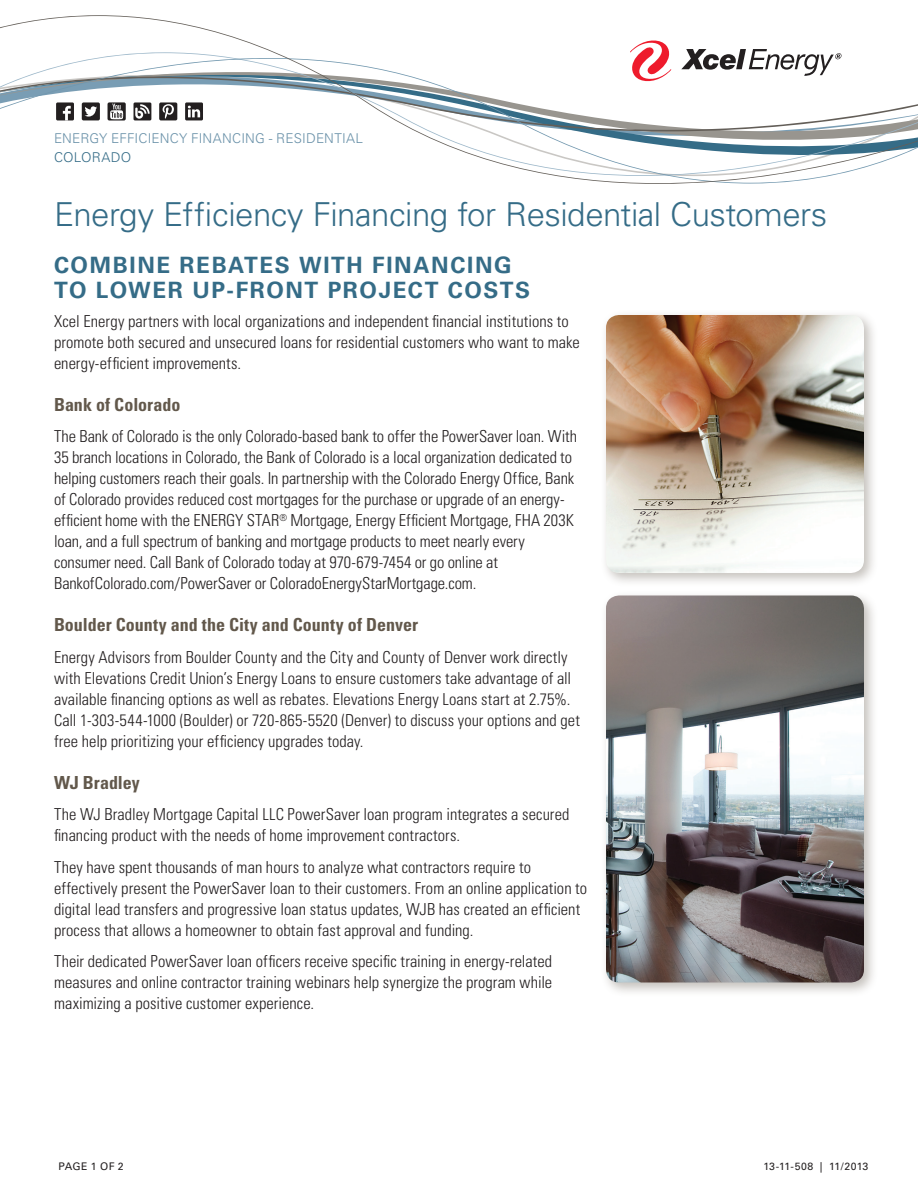
<style>
.page{position:relative;width:918px;height:1188px;background:#fff}
.page>*{position:absolute;margin:0;border:0;box-sizing:border-box;transform-origin:0 0}
.Sheet_title{font:300 33px "Univers LT Std";letter-spacing:-.015em;color:#356c87}
.Sheet_title-2{font:700 22.5px/25.5px "Univers LT Std";letter-spacing:.07em;color:#356c87}
.t1{font:700 condensed 18px "Univers LT Std";color:#62584b}
.t2{font:300 condensed 16.5px/21px "Univers LT Std";color:#231f20}
.t3{font:300 13.5px/19.5px "Univers LT Std";letter-spacing:.01em;color:#6890a8}
.t4{font:10.5px "Univers";letter-spacing:.02em;color:#231f20}
.s1{color:#356c87}
</style>
<div class="page">
<svg style="left:0;top:15px;width:918px;height:169px"></svg>
<svg style="left:630px;top:40px;width:41px;height:41px"></svg>
<svg style="left:681px;top:49px;width:160px;height:27px"></svg>
<div style="left:600px;top:309px;width:278px;height:278px;background:#62584b;opacity:.38"></div>
<img style="left:606px;top:315px;width:258px;height:258px">
<div style="left:600px;top:590px;width:278px;height:407px;background:#62584b;opacity:.38"></div>
<img style="left:606px;top:596px;width:258px;height:386px">
<div style="left:134px;top:102px;width:17px;height:18px;background:#231f20;border-radius:2px"></div>
<svg style="left:135px;top:104px;width:15px;height:15px"></svg>
<div style="left:56px;top:102px;width:18px;height:18px;background:#231f20;border-radius:2px"></div>
<svg style="left:63px;top:106px;width:8px;height:14px"></svg>
<svg style="left:108px;top:102px;width:18px;height:19px"></svg>
<div style="left:82px;top:102px;width:18px;height:18px;background:#231f20;border-radius:2px"></div>
<svg style="left:85px;top:106px;width:12px;height:11px"></svg>
<div style="left:185px;top:102px;width:18px;height:18px;background:#231f20;border-radius:2px"></div>
<svg style="left:188px;top:106px;width:12px;height:11px"></svg>
<div style="left:159px;top:102px;width:18px;height:18px;background:#231f20;border-radius:2px"></div>
<svg style="left:163px;top:104px;width:11px;height:15px"></svg>
<p class="t3" style="left:54px;top:128px;width:311px">ENERGY EFFICIENCY FINANCING - RESIDENTIAL<br><span class="s1">COLORADO</span></p>
<p class="Sheet_title" style="left:54px;top:195px;width:775px">Energy Efficiency Financing for Residential Customers</p>
<p class="Sheet_title-2" style="left:54px;top:252px;width:478px">COMBINE REBATES WITH FINANCING<br>TO LOWER UP-FRONT PROJECT COSTS</p>
<p class="t2" style="left:54px;top:311px;width:527px">Xcel Energy partners with local organizations and independent financial institutions to promote both secured and unsecured loans for residential customers who want to make energy-efficient improvements.</p>
<p class="t1" style="left:54px;top:394px;width:128px">Bank of Colorado</p>
<p class="t2" style="left:54px;top:426px;width:525px">The Bank of Colorado is the only Colorado-based bank to offer the PowerSaver loan. With 35 branch locations in Colorado, the Bank of Colorado is a local organization dedicated to helping customers reach their goals. In partnership with the Colorado Energy Office, Bank of Colorado provides reduced cost mortgages for the purchase or upgrade of an energy&shy;efficient home with the ENERGY STAR<sup>®</sup> Mortgage, Energy Efficient Mortgage, FHA 203K loan, and a full spectrum of banking and mortgage products to meet nearly every consumer need. Call Bank of Colorado today at 970-679-7454 or go online at BankofColorado.com/PowerSaver or ColoradoEnergyStarMortgage.com.</p>
<p class="t1" style="left:54px;top:614px;width:366px">Boulder County and the City and County of Denver</p>
<p class="t2" style="left:54px;top:647px;width:527px">Energy Advisors from Boulder County and the City and County of Denver work directly with Elevations Credit Union’s Energy Loans to ensure customers take advantage of all available financing options as well as rebates. Elevations Energy Loans start at 2.75%.<br>Call 1-303-544-1000 (Boulder) or 720-865-5520 (Denver) to discuss your options and get free help prioritizing your efficiency upgrades today.</p>
<p class="t1" style="left:54px;top:772px;width:87px">WJ Bradley</p>
<p class="t2" style="left:54px;top:804px;width:517px">The WJ Bradley Mortgage Capital LLC PowerSaver loan program integrates a secured financing product with the needs of home improvement contractors.</p>
<p class="t2" style="left:54px;top:857px;width:535px">They have spent thousands of man hours to analyze what contractors require to effectively present the PowerSaver loan to their customers. From an online application to digital lead transfers and progressive loan status updates, WJB has created an efficient process that allows a homeowner to obtain fast approval and funding.</p>
<p class="t2" style="left:54px;top:951px;width:500px;text-align:justify">Their dedicated PowerSaver loan officers receive specific training in energy-related measures and online contractor training webinars help synergize the program while maximizing a positive customer experience.</p>
<p class="t4" style="left:58px;top:1160px;width:67px">PAGE 1 OF 2</p>
<p class="t4" style="left:763px;top:1160px;width:107px">13-11-508 | 11/2013</p>
</div>
